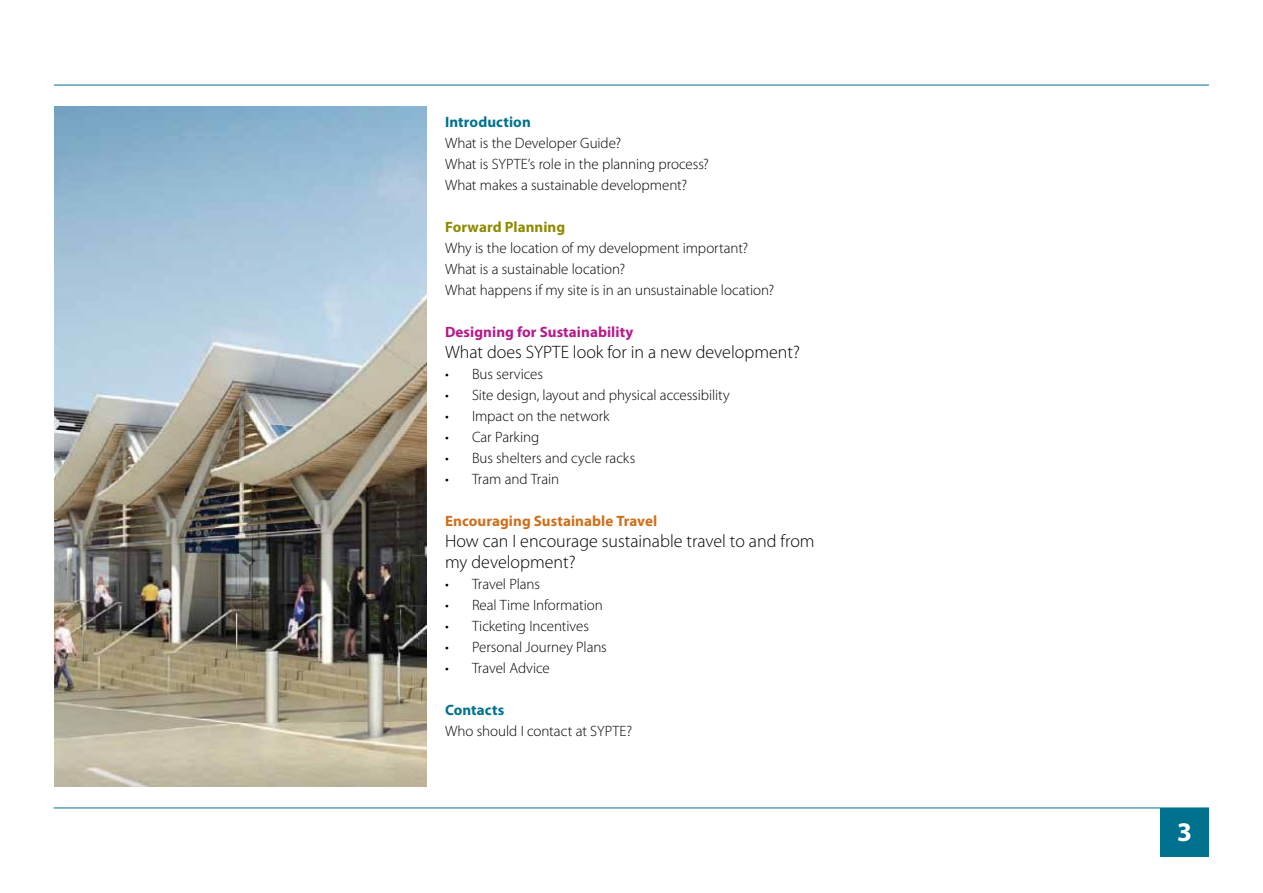
<style>
.page{position:relative;width:1263px;height:893px;background:#fff}
.page>*{position:absolute;margin:0;border:0;box-sizing:border-box;transform-origin:0 0}
.t1{font:700 27px "Myriad Pro";color:#fff}
.t2{font:300 18px/21px "Myriad Pro";color:#000}
.t3{font:300 15px/21px "Myriad Pro";letter-spacing:-.005em;color:#000}
.t4{font:700 15px "Myriad Pro";letter-spacing:.005em;color:#d06f1a}
.t5{font:700 15px "Myriad Pro";letter-spacing:.005em;color:#b51a8a}
.t6{font:700 15px "Myriad Pro";letter-spacing:.005em;color:#00728f}
.t7{font:700 15px "Myriad Pro";letter-spacing:.005em;color:#8d8b00}
</style>
<div class="page">
<hr style="left:54px;top:85px;width:1155px;height:1px;background:#00728f">
<hr style="left:54px;top:807px;width:1155px;height:1px;background:#00728f">
<img style="left:54px;top:106px;width:373px;height:681px">
<div style="left:1160px;top:808px;width:49px;height:48px;background:#00728f"></div>
<p class="t6" style="left:445px;top:112px;width:87px">Introduction</p>
<p class="t3" style="left:445px;top:133px;width:265px">What is the Developer Guide?<br>What is SYPTE’s role in the planning process?<br>What makes a sustainable development?</p>
<p class="t7" style="left:445px;top:217px;width:122px">Forward Planning</p>
<p class="t3" style="left:445px;top:238px;width:331px">Why is the location of my development important?<br>What is a sustainable location?<br>What happens if my site is in an unsustainable location?</p>
<p class="t5" style="left:445px;top:322px;width:190px">Designing for Sustainability</p>
<p class="t2" style="left:445px;top:342px;width:356px">What does SYPTE look for in a new development?</p>
<p class="t3" style="left:445px;top:364px;width:100px">• Bus services</p>
<p class="t3" style="left:445px;top:385px;width:286px">• Site design, layout and physical accessibility</p>
<p class="t3" style="left:445px;top:406px;width:166px">• Impact on the network</p>
<p class="t3" style="left:445px;top:427px;width:96px">• Car Parking</p>
<p class="t3" style="left:445px;top:448px;width:192px">• Bus shelters and cycle racks</p>
<p class="t3" style="left:445px;top:469px;width:116px">• Tram and Train</p>
<p class="t4" style="left:445px;top:511px;width:214px">Encouraging Sustainable Travel</p>
<p class="t2" style="left:445px;top:531px;width:371px">How can I encourage sustainable travel to and from my development?</p>
<p class="t3" style="left:445px;top:574px;width:96px">• Travel Plans</p>
<p class="t3" style="left:445px;top:595px;width:159px">• Real Time Information</p>
<p class="t3" style="left:445px;top:616px;width:146px">• Ticketing Incentives</p>
<p class="t3" style="left:445px;top:637px;width:163px">• Personal Journey Plans</p>
<p class="t3" style="left:445px;top:658px;width:106px">• Travel Advice</p>
<p class="t6" style="left:445px;top:700px;width:61px">Contacts</p>
<p class="t3" style="left:445px;top:721px;width:189px">Who should I contact at SYPTE?</p>
<h1 class="t1" style="left:1177px;top:815px;width:16px">3</h1>
</div>
